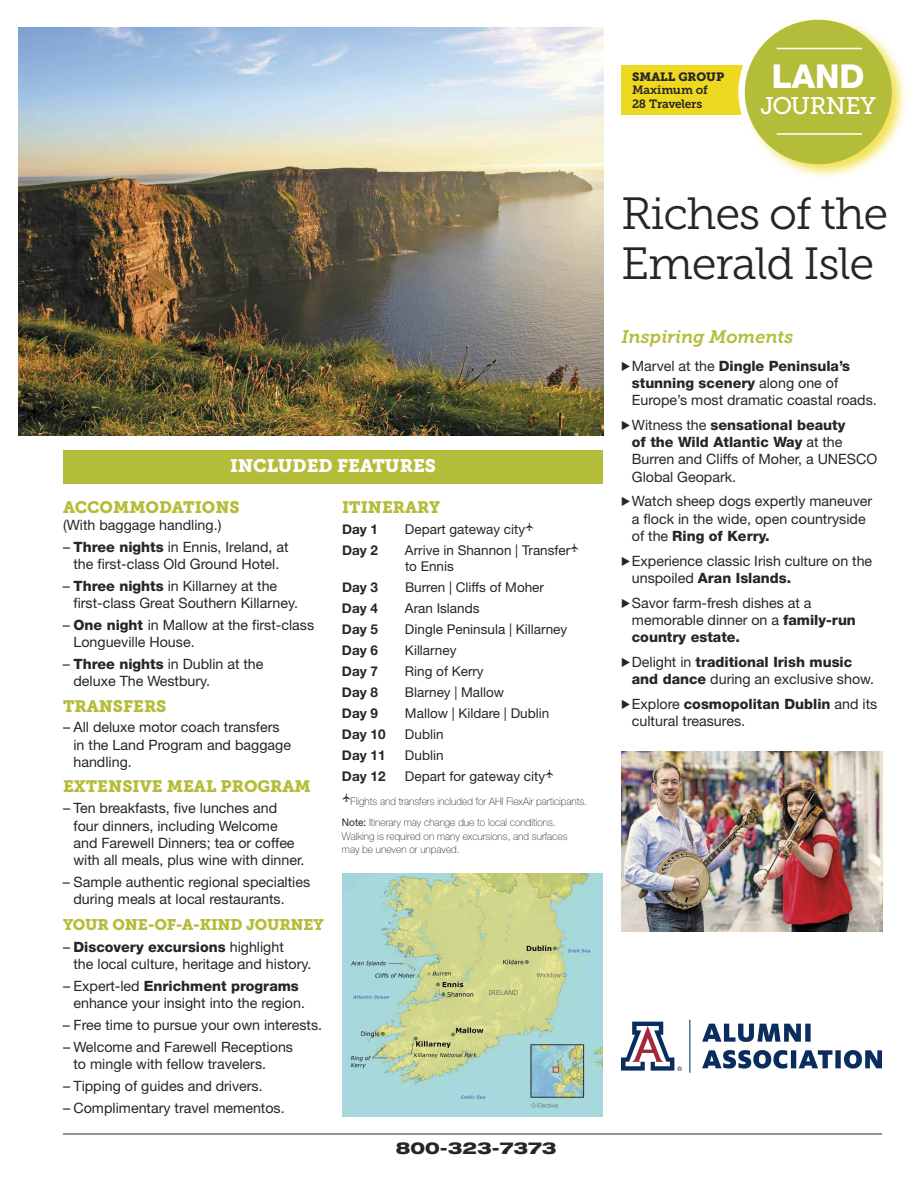
<style>
.page{position:relative;width:918px;height:1188px;background:#fff}
.page>*{position:absolute;margin:0;border:0;box-sizing:border-box;transform-origin:0 0}
.t1{font:45px/49.5px "Museo Slab 300";letter-spacing:-.025em;color:#272526}
.t2{font:800 33px "Helvetica Neue LT Pro";color:#fff}
.t3{font:24px "Museo Slab 500";letter-spacing:-.025em;color:#fff}
.t4{font:italic 18px "Museo Slab 700";letter-spacing:-.005em;color:#b4bd39}
.t5{font:18px "Museo Slab 900";color:#fff}
.t6{font:16.5px "Museo Slab 900";color:#b4bd39}
.t7{font:800 expanded 16.5px "Helvetica Neue LT Pro";color:#272526}
.t8{font:15.3px "Museo Slab 900";letter-spacing:-.015em;color:#b4bd39}
.t9{font:14.25px/17.2px "Helvetica Neue LT Pro";color:#272526}
.t10{font:13.5px/16.5px "Helvetica Neue LT Pro";color:#272526}
.t11{font:700 13.5px "Helvetica Neue";color:#272526}
.t12{font:12px/13.5px "Museo Slab 700";letter-spacing:-.025em;color:#272526}
.t13{font:12px "Museo Slab 900";color:#272526}
.t14{font:100 10.5px/21px "Helvetica Neue LT Pro";color:#272526;scale:.96 1}
.s1{font-weight:400}
.s2{font-weight:800}
.s3{font-family:"Pictograph One";font-size:12.75px}
</style>
<div class="page">
<div style="left:621px;top:66px;width:147px;height:49px;background:#eed820"></div>
<img style="left:738px;top:18px;width:168px;height:159px">
<div style="left:745px;top:20px;width:147px;height:144px;background:#b4bd39;border-radius:50%"></div>
<hr style="left:777px;top:48px;width:85px;height:1px;background:#fff">
<hr style="left:777px;top:133px;width:85px;height:2px;background:#fff">
<img style="left:18px;top:27px;width:585px;height:409px">
<img style="left:342px;top:874px;width:261px;height:242px">
<hr style="left:63px;top:1134px;width:819px;height:1px;background:#272526">
<div style="left:63px;top:450px;width:540px;height:34px;background:#b4bd39"></div>
<img style="left:621px;top:751px;width:261px;height:180px">
<svg style="left:689px;top:1020px;width:1px;height:53px"></svg>
<svg style="left:702px;top:1024px;width:109px;height:18px"></svg>
<svg style="left:702px;top:1050px;width:180px;height:19px"></svg>
<svg style="left:621px;top:1022px;width:61px;height:49px"></svg>
<p class="t5" style="left:230px;top:456px;width:207px">INCLUDED FEATURES</p>
<p class="t6" style="left:342px;top:497px;width:100px">ITINERARY</p>
<p class="t11" style="left:342px;top:520px;width:38px">Day 1</p>
<p class="t10" style="left:405px;top:520px;width:130px">Depart gateway city<sup>A</sup></p>
<p class="t11" style="left:342px;top:541px;width:38px">Day 2</p>
<p class="t10" style="left:405px;top:541px;width:175px">Arrive in Shannon | Transfer<sup>A </sup>to Ennis</p>
<p class="t11" style="left:342px;top:579px;width:38px">Day 3</p>
<p class="t10" style="left:405px;top:579px;width:141px">Burren | Cliffs of Moher</p>
<p class="t11" style="left:342px;top:600px;width:38px">Day 4</p>
<p class="t10" style="left:405px;top:600px;width:76px">Aran Islands</p>
<p class="t11" style="left:342px;top:621px;width:38px">Day 5</p>
<p class="t10" style="left:405px;top:621px;width:164px">Dingle Peninsula | Killarney</p>
<p class="t11" style="left:342px;top:642px;width:38px">Day 6</p>
<p class="t10" style="left:405px;top:642px;width:53px">Killarney</p>
<p class="t11" style="left:342px;top:663px;width:38px">Day 7</p>
<p class="t10" style="left:405px;top:663px;width:80px">Ring of Kerry</p>
<p class="t11" style="left:342px;top:684px;width:38px">Day 8</p>
<p class="t10" style="left:405px;top:684px;width:101px">Blarney | Mallow</p>
<p class="t11" style="left:342px;top:705px;width:38px">Day 9</p>
<p class="t10" style="left:405px;top:705px;width:146px">Mallow | Kildare | Dublin</p>
<p class="t11" style="left:342px;top:726px;width:45px">Day 10</p>
<p class="t10" style="left:405px;top:726px;width:40px">Dublin</p>
<p class="t11" style="left:342px;top:747px;width:45px">Day 11</p>
<p class="t10" style="left:405px;top:747px;width:40px">Dublin</p>
<p class="t11" style="left:342px;top:768px;width:45px">Day 12</p>
<p class="t10" style="left:405px;top:768px;width:150px">Depart for gateway city<sup>A</sup></p>
<p class="t14" style="left:342px;top:791px;width:257px"><sup>A</sup>Flights and transfers included for AHI FlexAir participants.<br><span class="s1">Note:</span> Itinerary may change due to local conditions.</p>
<p class="t14" style="left:342px;top:829px;width:237px;line-height:13.5px">Walking is required on many excursions, and surfaces may be uneven or unpaved.</p>
<p class="t6" style="left:63px;top:497px;width:178px">ACCOMMODATIONS</p>
<p class="t9" style="left:63px;top:516px;width:160px">(With baggage handling.)</p>
<p class="t9" style="left:63px;top:537px;width:227px;text-align:center">– <span class="s2">Three nights</span> in Ennis, Ireland, at the first-class Old Ground Hotel.</p>
<p class="t9" style="left:73px;top:576px;width:226px;text-indent:-10px">– <span class="s2">Three nights</span> in Killarney at the first-class Great Southern Killarney.</p>
<p class="t9" style="left:73px;top:615px;width:242px;text-indent:-10px">– <span class="s2">One night</span> in Mallow at the first-class<br>Longueville House.</p>
<p class="t9" style="left:73px;top:654px;width:192px;text-indent:-10px">– <span class="s2">Three nights</span> in Dublin at the deluxe The Westbury.</p>
<p class="t6" style="left:63px;top:697px;width:105px">TRANSFERS</p>
<p class="t9" style="left:73px;top:718px;width:219px;text-indent:-10px">– All deluxe motor coach transfers in the Land Program and baggage handling.</p>
<p class="t6" style="left:63px;top:776px;width:249px">EXTENSIVE MEAL PROGRAM</p>
<p class="t9" style="left:73px;top:799px;width:232px;text-indent:-10px">– Ten breakfasts, five lunches and four dinners, including Welcome and Farewell Dinners; tea or coffee with all meals, plus wine with dinner.</p>
<p class="t9" style="left:73px;top:873px;width:238px;text-indent:-10px">– Sample authentic regional specialties during meals at local restaurants.</p>
<p class="t8" style="left:63px;top:916px;width:262px">YOUR ONE-OF-A-KIND JOURNEY</p>
<p class="t9" style="left:73px;top:938px;width:240px;text-indent:-10px">– <span class="s2">Discovery excursions</span> highlight<br>the local culture, heritage and history.</p>
<p class="t9" style="left:73px;top:977px;width:233px;text-indent:-10px">– Expert-led <span class="s2">Enrichment programs </span>enhance your insight into the region.</p>
<p class="t9" style="left:63px;top:1016px;width:261px">– Free time to pursue your own interests.</p>
<p class="t9" style="left:73px;top:1038px;width:221px;text-indent:-10px">– Welcome and Farewell Receptions to mingle with fellow travelers.</p>
<p class="t9" style="left:63px;top:1077px;width:201px">– Tipping of guides and drivers.</p>
<p class="t9" style="left:63px;top:1099px;width:223px">– Complimentary travel mementos.</p>
<p class="t7" style="left:396px;top:1138px;width:162px">800-323-7373</p>
<p class="t13" style="left:632px;top:69px;width:94px">SMALL GROUP</p>
<p class="t12" style="left:632px;top:83px;width:77px">Maximum of<br>28 Travelers</p>
<h2 class="t2" style="left:772px;top:57px;width:94px">LAND</h2>
<h3 class="t3" style="left:760px;top:91px;width:117px">JOURNEY</h3>
<h1 class="t1" style="left:621px;top:189px;width:269px">Riches of the<br>Emerald Isle</h1>
<p class="t4" style="left:621px;top:326px;width:173px">Inspiring Moments</p>
<p class="t9" style="left:632px;top:357px;width:246px;text-indent:-10px"><span class="s3">&gt;</span>Marvel at the <span class="s2">Dingle Peninsula’s stunning scenery</span> along one of<br>Europe’s most dramatic coastal roads.</p>
<p class="t9" style="left:632px;top:416px;width:247px;text-indent:-10px"><span class="s3">&gt;</span>Witness the <span class="s2">sensational beauty<br>of the Wild Atlantic Way</span> at the<br>Burren and Cliffs of Moher, a UNESCO<br>Global Geopark.</p>
<p class="t9" style="left:632px;top:492px;width:242px;text-indent:-10px"><span class="s3">&gt;</span>Watch sheep dogs expertly maneuver a flock in the wide, open countryside of the <span class="s2">Ring of Kerry.</span></p>
<p class="t9" style="left:632px;top:552px;width:242px;text-indent:-11px"><span class="s3">&gt;</span>Experience classic Irish culture on the unspoiled <span class="s2">Aran Islands.</span></p>
<p class="t9" style="left:632px;top:594px;width:226px;text-indent:-10px"><span class="s3">&gt;</span>Savor farm-fresh dishes at a memorable dinner on a <span class="s2">family-run country estate.</span></p>
<p class="t9" style="left:632px;top:653px;width:244px;text-indent:-11px"><span class="s3">&gt;</span>Delight in <span class="s2">traditional Irish music and dance</span> during an exclusive show.</p>
<p class="t9" style="left:632px;top:695px;width:247px;text-indent:-10px"><span class="s3">&gt;</span>Explore <span class="s2">cosmopolitan Dublin</span> and its cultural treasures.</p>
</div>
